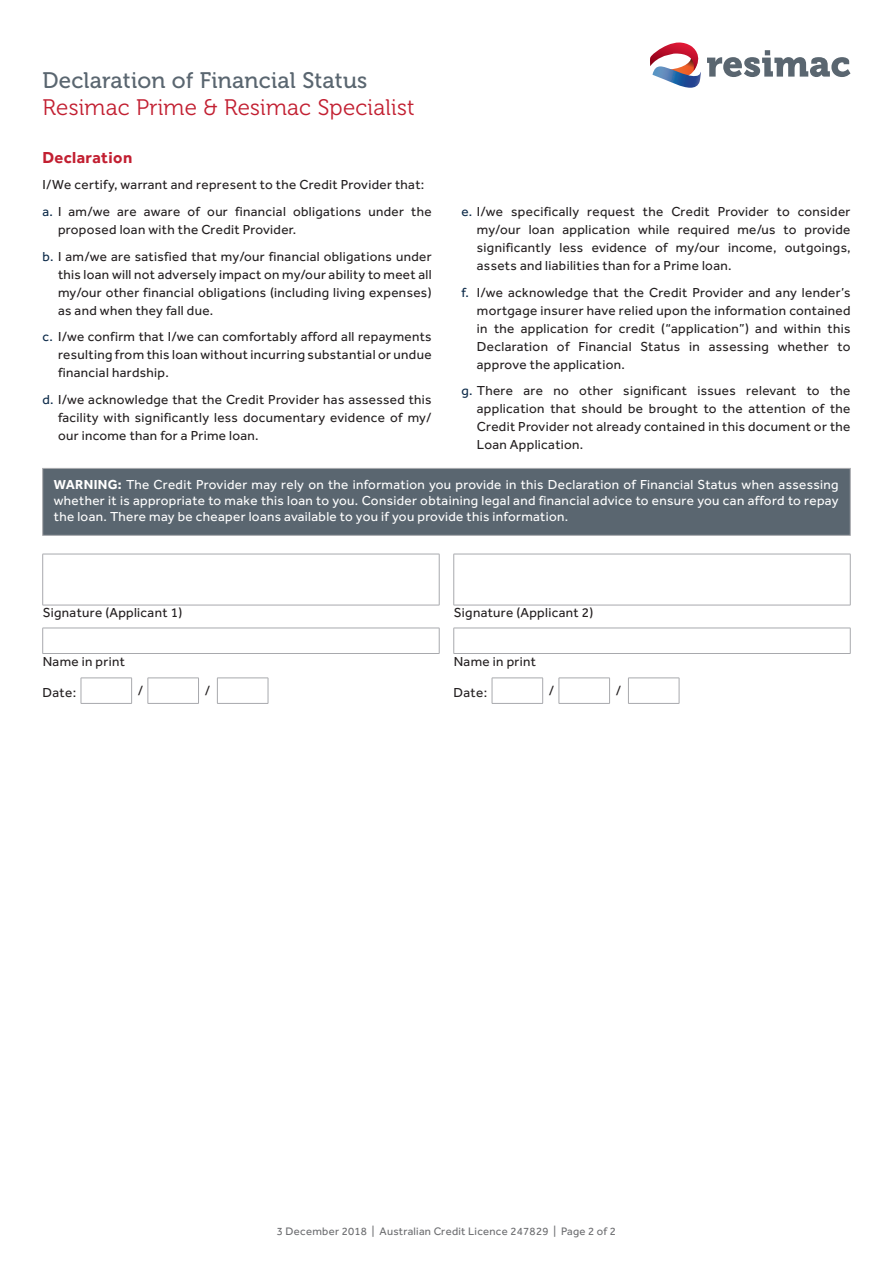
<style>
.page{position:relative;width:893px;height:1263px;background:#fff}
.page>*{position:absolute;margin:0;border:0;box-sizing:border-box;transform-origin:0 0}
.t1{font:22.35px "Museo 300";letter-spacing:.01em;color:#c21f31}
.t2{font:22.35px "Museo 500";letter-spacing:.01em;color:#5a6670}
.t3{font:700 16.5px "Effra";letter-spacing:.025em;color:#c21f31}
.t4{font:13.5px/18px "Effra";letter-spacing:.025em;color:#231f20;text-align:justify}
.t5{font:13.5px/16.2px "Effra";letter-spacing:.025em;color:#fff;text-align:justify}
.t6{font:11.25px "Effra";letter-spacing:.025em;color:#6c6d70}
.s1{color:#0c2a49}
.s2{font-weight:700}
</style>
<div class="page">
<svg style="left:650px;top:43px;width:200px;height:45px"></svg>
<hr style="left:43px;top:554px;width:396px;height:1px;background:#a8a9ad">
<hr style="left:42px;top:554px;width:1px;height:51px;background:#a8a9ad">
<hr style="left:439px;top:554px;width:1px;height:51px;background:#a8a9ad">
<hr style="left:43px;top:605px;width:396px;height:1px;background:#a8a9ad">
<hr style="left:43px;top:628px;width:396px;height:1px;background:#a8a9ad">
<svg style="left:42px;top:628px;width:1px;height:25px"></svg>
<svg style="left:439px;top:628px;width:1px;height:25px"></svg>
<hr style="left:43px;top:653px;width:396px;height:1px;background:#a8a9ad">
<hr style="left:81px;top:678px;width:51px;height:1px;background:#a8a9ad">
<svg style="left:81px;top:678px;width:1px;height:25px"></svg>
<svg style="left:131px;top:678px;width:1px;height:25px"></svg>
<hr style="left:81px;top:703px;width:51px;height:1px;background:#a8a9ad">
<hr style="left:148px;top:678px;width:51px;height:1px;background:#a8a9ad">
<svg style="left:148px;top:678px;width:1px;height:25px"></svg>
<svg style="left:198px;top:679px;width:1px;height:24px"></svg>
<hr style="left:148px;top:703px;width:51px;height:1px;background:#a8a9ad">
<hr style="left:217px;top:678px;width:51px;height:1px;background:#a8a9ad">
<svg style="left:217px;top:678px;width:1px;height:25px"></svg>
<svg style="left:268px;top:678px;width:1px;height:25px"></svg>
<hr style="left:217px;top:703px;width:51px;height:1px;background:#a8a9ad">
<hr style="left:454px;top:554px;width:396px;height:1px;background:#a8a9ad">
<hr style="left:453px;top:554px;width:1px;height:51px;background:#a8a9ad">
<hr style="left:850px;top:554px;width:1px;height:51px;background:#a8a9ad">
<hr style="left:454px;top:605px;width:396px;height:1px;background:#a8a9ad">
<hr style="left:454px;top:628px;width:396px;height:1px;background:#a8a9ad">
<svg style="left:453px;top:628px;width:1px;height:25px"></svg>
<svg style="left:850px;top:628px;width:1px;height:25px"></svg>
<hr style="left:454px;top:653px;width:396px;height:1px;background:#a8a9ad">
<hr style="left:492px;top:678px;width:51px;height:1px;background:#a8a9ad">
<svg style="left:492px;top:678px;width:1px;height:25px"></svg>
<svg style="left:542px;top:678px;width:1px;height:25px"></svg>
<hr style="left:492px;top:703px;width:51px;height:1px;background:#a8a9ad">
<hr style="left:559px;top:678px;width:51px;height:1px;background:#a8a9ad">
<svg style="left:559px;top:678px;width:1px;height:25px"></svg>
<svg style="left:609px;top:679px;width:1px;height:24px"></svg>
<hr style="left:559px;top:703px;width:51px;height:1px;background:#a8a9ad">
<hr style="left:628px;top:678px;width:51px;height:1px;background:#a8a9ad">
<svg style="left:628px;top:679px;width:1px;height:24px"></svg>
<svg style="left:679px;top:678px;width:1px;height:25px"></svg>
<hr style="left:628px;top:703px;width:51px;height:1px;background:#a8a9ad">
<div style="left:43px;top:468px;width:807px;height:67px;background:#5a6670;border:1px solid #a8a9ad"></div>
<h1 class="t2" style="left:43px;top:68px;width:326px">Declaration of Financial Status</h1>
<h1 class="t1" style="left:43px;top:95px;width:374px">Resimac Prime &amp; Resimac Specialist</h1>
<p class="t3" style="left:43px;top:147px;width:91px">Declaration</p>
<p class="t4" style="left:43px;top:175px;width:383px">I/We certify, warrant and represent to the Credit Provider that:</p>
<p class="t4" style="left:58px;top:202px;width:375px;text-indent:-16px"><span class="s1">a.</span> I am/we are aware of our financial obligations under the proposed loan with the Credit Provider.</p>
<p class="t4" style="left:58px;top:247px;width:375px;text-indent:-16px"><span class="s1">b.</span> I am/we are satisfied that my/our financial obligations under this loan will not adversely impact on my/our ability to meet all my/our other financial obligations (including living expenses) as and when they fall due.</p>
<p class="t4" style="left:58px;top:327px;width:375px;text-indent:-16px"><span class="s1">c.</span> I/we confirm that I/we can comfortably afford all repayments resulting from this loan without incurring substantial or undue financial hardship.</p>
<p class="t4" style="left:58px;top:390px;width:375px;text-indent:-16px"><span class="s1">d.</span> I/we acknowledge that the Credit Provider has assessed this facility with significantly less documentary evidence of my/ our income than for a Prime loan.</p>
<p class="t4" style="left:477px;top:202px;width:375px;text-indent:-16px"><span class="s1">e.</span> I/we specifically request the Credit Provider to consider my/our loan application while required me/us to provide significantly less evidence of my/our income, outgoings, assets and liabilities than for a Prime loan.</p>
<p class="t4" style="left:477px;top:283px;width:375px;text-indent:-16px"><span class="s1">f.</span> I/we acknowledge that the Credit Provider and any lender’s mortgage insurer have relied upon the information contained in the application for credit (“application”) and within this Declaration of Financial Status in assessing whether to approve the application.</p>
<p class="t4" style="left:477px;top:381px;width:375px;text-indent:-16px"><span class="s1">g.</span> There are no other significant issues relevant to the application that should be brought to the attention of the Credit Provider not already contained in this document or the Loan Application.</p>
<p class="t5" style="left:54px;top:476px;width:786px"><span class="s2">WARNING:</span> The Credit Provider may rely on the information you provide in this Declaration of Financial Status when assessing whether it is appropriate to make this loan to you. Consider obtaining legal and financial advice to ensure you can afford to repay the loan. There may be cheaper loans available to you if you provide this information.</p>
<p class="t4" style="left:43px;top:604px;width:141px">Signature (Applicant 1)</p>
<p class="t4" style="left:43px;top:652px;width:84px">Name in print</p>
<p class="t4" style="left:43px;top:683px;width:35px">Date:</p>
<p class="t4" style="left:138px;top:681px;width:7px">/</p>
<p class="t4" style="left:205px;top:681px;width:7px">/</p>
<p class="t4" style="left:454px;top:604px;width:141px">Signature (Applicant 2)</p>
<p class="t4" style="left:454px;top:652px;width:84px">Name in print</p>
<p class="t4" style="left:454px;top:683px;width:35px">Date:</p>
<p class="t4" style="left:549px;top:681px;width:7px">/</p>
<p class="t4" style="left:616px;top:681px;width:7px">/</p>
<p class="t6" style="left:277px;top:1225px;width:341px">3 December 2018 | Australian Credit Licence 247829 | Page 2 of 2</p>
</div>
